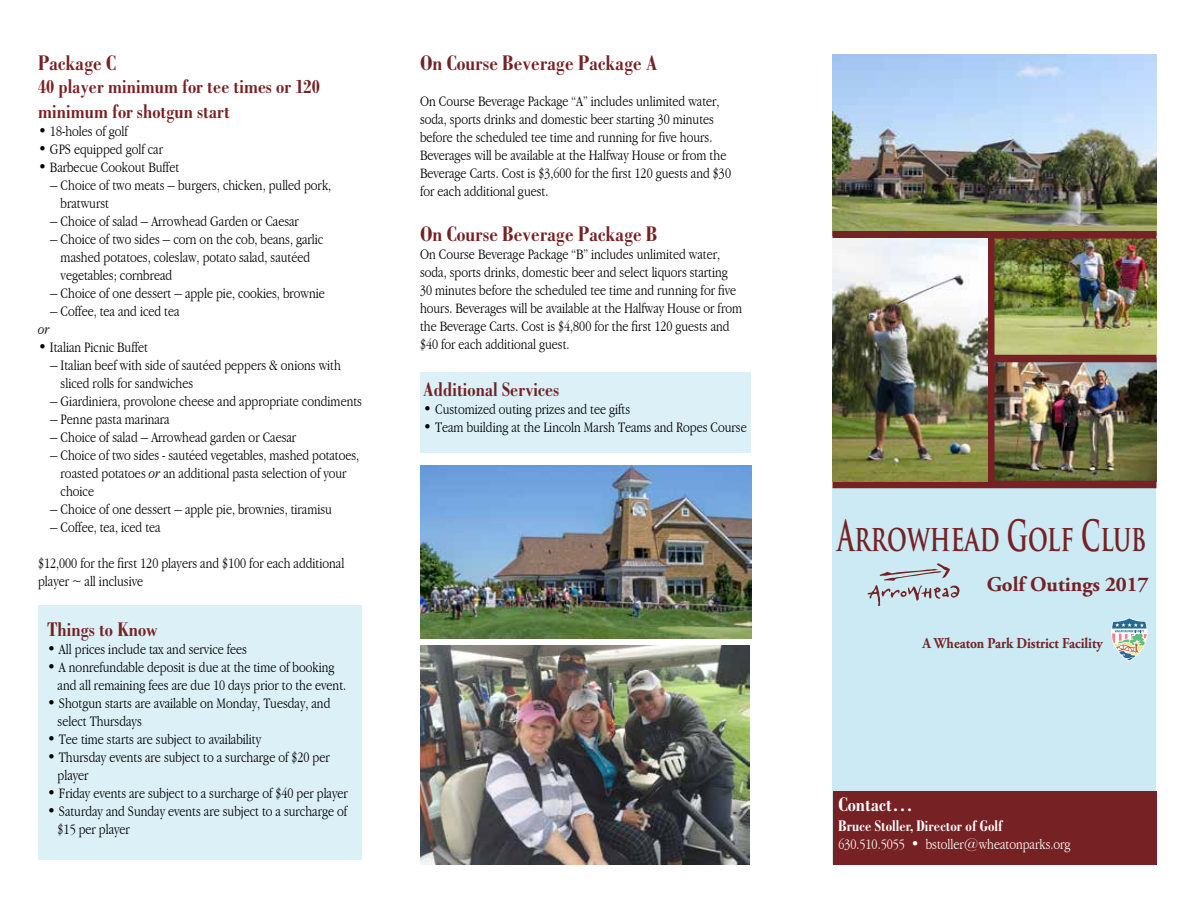
<style>
.page{position:relative;width:1188px;height:918px;background:#fff}
.page>*{position:absolute;margin:0;border:0;box-sizing:border-box;transform-origin:0 0}
.t1{font:700 36px "Trajan Pro";color:#762123;scale:.67 1}
.t2{font:700 condensed 22.5px "Bodoni";color:#762123}
.t3{font:700 condensed 21px/25.2px "Bodoni";color:#762123}
.t4{font:700 21px "Adobe Garamond Pro";color:#762123}
.t5{font:700 condensed 21px "Bodoni";color:#fff}
.t6{font:700 condensed 16.5px "Bodoni";color:#fff}
.t7{font:300 condensed 15px/18px "Garamond";color:#000}
.t8{font:300 condensed 15px "Garamond";color:#fff}
.t9{font:700 15px "Adobe Garamond Pro";color:#762123;scale:.9 1}
.t10{font:italic 300 condensed 15px "Garamond";color:#000}
.s1{font-style:italic}
.s2{font-size:42px}
</style>
<div class="page">
<img style="left:994px;top:238px;width:162px;height:117px">
<div style="left:832px;top:488px;width:324px;height:376px;background:#cbeaf4"></div>
<div style="left:833px;top:791px;width:324px;height:73px;background:#762123"></div>
<div style="left:38px;top:605px;width:324px;height:255px;background:#dbf0f7"></div>
<svg style="left:1111px;top:617px;width:37px;height:44px"></svg>
<img style="left:832px;top:54px;width:324px;height:177px">
<img style="left:994px;top:362px;width:162px;height:119px">
<div style="left:832px;top:481px;width:324px;height:7px;background:#762123"></div>
<div style="left:977px;top:355px;width:179px;height:7px;background:#762123"></div>
<div style="left:832px;top:231px;width:324px;height:7px;background:#762123"></div>
<div style="left:987px;top:235px;width:7px;height:248px;background:#762123"></div>
<svg style="left:867px;top:563px;width:93px;height:43px"></svg>
<img style="left:832px;top:239px;width:156px;height:242px">
<div style="left:420px;top:372px;width:331px;height:81px;background:#dbf0f7"></div>
<img style="left:420px;top:465px;width:331px;height:174px">
<img style="left:420px;top:646px;width:330px;height:218px">
<h2 class="t2" style="left:38px;top:51px;width:80px">Package C</h2>
<h3 class="t3" style="left:38px;top:74px;width:283px">40 player minimum for tee times or 120 minimum for shotgun start</h3>
<p class="t7" style="left:38px;top:122px;width:91px">• 18-holes of golf</p>
<p class="t7" style="left:38px;top:140px;width:127px">• GPS equipped golf car</p>
<p class="t7" style="left:38px;top:158px;width:143px">• Barbecue Cookout Buffet</p>
<p class="t7" style="left:61px;top:176px;width:272px;text-indent:-10px">– Choice of two meats – burgers, chicken, pulled pork, bratwurst</p>
<p class="t7" style="left:50px;top:212px;width:250px">– Choice of salad – Arrowhead Garden or Caesar</p>
<p class="t7" style="left:61px;top:230px;width:264px;text-indent:-10px">– Choice of two sides – corn on the cob, beans, garlic mashed potatoes, coleslaw, potato salad, sautéed vegetables; cornbread</p>
<p class="t7" style="left:50px;top:284px;width:276px">– Choice of one dessert – apple pie, cookies, brownie</p>
<p class="t7" style="left:50px;top:302px;width:131px">– Coffee, tea and iced tea</p>
<p class="t10" style="left:38px;top:321px;width:13px">or</p>
<p class="t7" style="left:38px;top:338px;width:111px">• Italian Picnic Buffet</p>
<p class="t7" style="left:61px;top:356px;width:282px;text-indent:-10px">– Italian beef with side of sautéed peppers &amp; onions with sliced rolls for sandwiches</p>
<p class="t7" style="left:50px;top:392px;width:313px">– Giardiniera, provolone cheese and appropriate condiments</p>
<p class="t7" style="left:50px;top:410px;width:121px">– Penne pasta marinara</p>
<p class="t7" style="left:50px;top:428px;width:248px">– Choice of salad – Arrowhead garden or Caesar</p>
<p class="t7" style="left:61px;top:446px;width:300px;text-indent:-10px">– Choice of two sides - sautéed vegetables, mashed potatoes, roasted potatoes <span class="s1">or</span> an additional pasta selection of your choice</p>
<p class="t7" style="left:50px;top:500px;width:283px">– Choice of one dessert – apple pie, brownies, tiramisu</p>
<p class="t7" style="left:50px;top:518px;width:112px">– Coffee, tea, iced tea</p>
<p class="t7" style="left:38px;top:554px;width:308px">$12,000 for the first 120 players and $100 for each additional player ~ all inclusive</p>
<h3 class="t3" style="left:47px;top:617px;width:112px">Things to Know</h3>
<p class="t7" style="left:47px;top:640px;width:201px">• All prices include tax and service fees</p>
<p class="t7" style="left:58px;top:658px;width:290px;text-indent:-10px">• A nonrefundable deposit is due at the time of booking and all remaining fees are due 10 days prior to the event.</p>
<p class="t7" style="left:58px;top:694px;width:274px;text-indent:-10px">• Shotgun starts are available on Monday, Tuesday, and select Thursdays</p>
<p class="t7" style="left:47px;top:730px;width:216px">• Tee time starts are subject to availability</p>
<p class="t7" style="left:58px;top:748px;width:274px;text-indent:-10px">• Thursday events are subject to a surcharge of $20 per player</p>
<p class="t7" style="left:47px;top:784px;width:302px">• Friday events are subject to a surcharge of $40 per player</p>
<p class="t7" style="left:58px;top:802px;width:291px;text-indent:-10px">• Saturday and Sunday events are subject to a surcharge of $15 per player</p>
<h2 class="t2" style="left:420px;top:51px;width:239px">On Course Beverage Package A</h2>
<p class="t7" style="left:420px;top:93px;width:313px">On Course Beverage Package “A” includes unlimited water, soda, sports drinks and domestic beer starting 30 minutes before the scheduled tee time and running for five hours.<br>Beverages will be available at the Halfway House or from the Beverage Carts. Cost is $3,600 for the first 120 guests and $30 for each additional guest.</p>
<h2 class="t2" style="left:420px;top:222px;width:239px">On Course Beverage Package B</h2>
<p class="t7" style="left:420px;top:246px;width:324px">On Course Beverage Package “B” includes unlimited water, soda, sports drinks, domestic beer and select liquors starting 30 minutes before the scheduled tee time and running for five hours. Beverages will be available at the Halfway House or from the Beverage Carts. Cost is $4,800 for the first 120 guests and $40 for each additional guest.</p>
<h3 class="t3" style="left:423px;top:377px;width:137px">Additional Services</h3>
<p class="t7" style="left:423px;top:400px;width:208px">• Customized outing prizes and tee gifts</p>
<p class="t7" style="left:423px;top:418px;width:325px">• Team building at the Lincoln Marsh Teams and Ropes Course</p>
<h1 class="t1" style="left:838px;top:515px;width:462px"><span class="s2">A</span>rrowhead <span class="s2">G</span>olf <span class="s2">C</span>lub</h1>
<h3 class="t4" style="left:987px;top:572px;width:164px">Golf Outings 2017</h3>
<p class="t9" style="left:922px;top:634px;width:202px">A Wheaton Park District Facility</p>
<h3 class="t5" style="left:838px;top:793px;width:76px">Contact…</h3>
<p class="t6" style="left:838px;top:816px;width:166px">Bruce Stoller, Director of Golf</p>
<p class="t8" style="left:838px;top:836px;width:234px">630.510.5055 • bstoller@wheatonparks.org</p>
</div>
